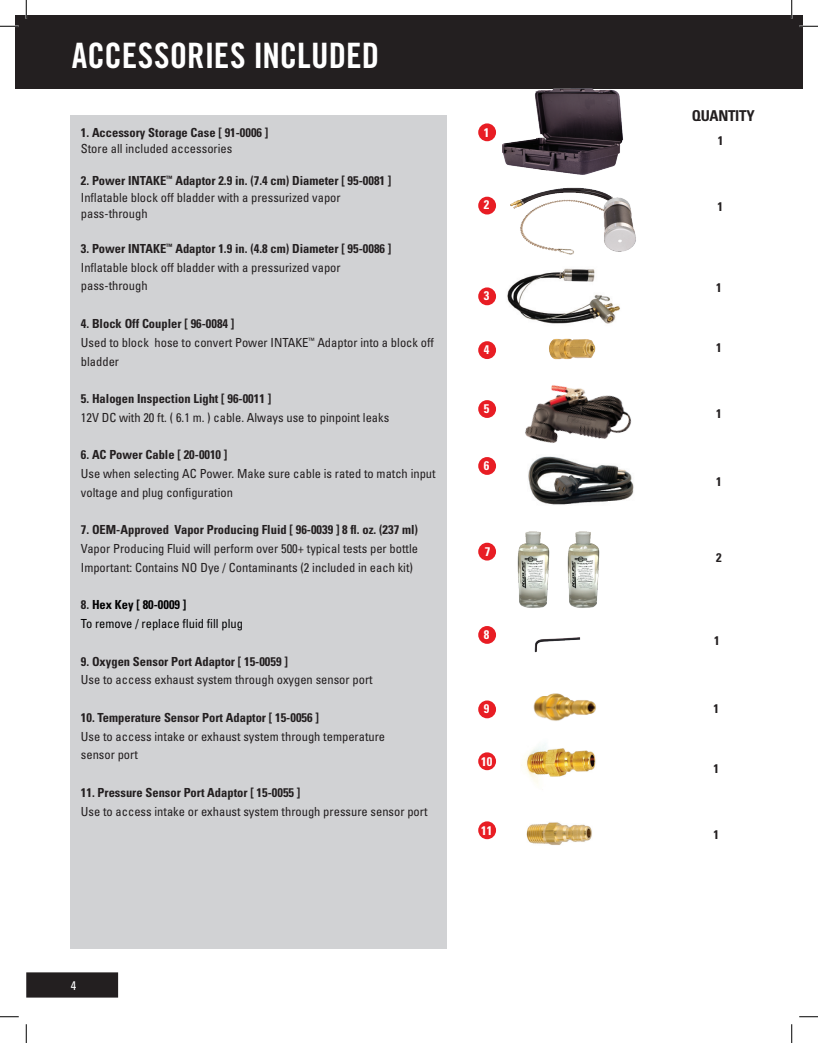
<style>
.page{position:relative;width:818px;height:1043px;background:#fff}
.page>*{position:absolute;margin:0;border:0;box-sizing:border-box;transform-origin:0 0}
.t1{font:35px "Trade Gothic LT Std Bd Cn 20";letter-spacing:-.005em;color:#fff}
.t2{font:700 condensed 15px "Univers LT Std";letter-spacing:-.02em;color:#231f20}
.t3{font:condensed 12.5px/18.8px "Univers LT Std";color:#231f20}
.t4{font:700 condensed 12.5px "Univers LT Std";color:#231f20}
.t5{font:condensed 12.5px/18.8px "Univers LT Std";color:#000001}
.t6{font:700 condensed 12.5px "Univers LT Std";color:#fff}
.t7{font:condensed 12.5px "Univers LT Std";color:#fff}
.s1{font-weight:700}
.s2{font-weight:700;color:#231f20}
</style>
<div class="page">
<div style="left:15px;top:15px;width:787px;height:73px;background:#231f20"></div>
<div style="left:27px;top:973px;width:90px;height:23px;background:#231f20"></div>
<div style="left:26px;top:972px;width:92px;height:25px;border:1px solid #231f20"></div>
<div style="left:70px;top:116px;width:377px;height:833px;background:#d1d2d4"></div>
<img style="left:502px;top:88px;width:123px;height:87px">
<img style="left:490px;top:353px;width:142px;height:121px">
<img style="left:527px;top:455px;width:107px;height:50px">
<img style="left:534px;top:637px;width:47px;height:16px">
<div style="left:478px;top:123px;width:18px;height:18px;background:#e81d24;border-radius:50%"></div>
<div style="left:478px;top:197px;width:18px;height:17px;background:#e81d24;border-radius:50%"></div>
<div style="left:478px;top:287px;width:18px;height:18px;background:#e81d24;border-radius:50%"></div>
<div style="left:478px;top:341px;width:18px;height:18px;background:#e81d24;border-radius:50%"></div>
<div style="left:478px;top:457px;width:18px;height:18px;background:#e81d24;border-radius:50%"></div>
<div style="left:478px;top:400px;width:18px;height:18px;background:#e81d24;border-radius:50%"></div>
<div style="left:478px;top:542px;width:18px;height:18px;background:#e81d24;border-radius:50%"></div>
<div style="left:478px;top:626px;width:18px;height:18px;background:#e81d24;border-radius:50%"></div>
<div style="left:478px;top:700px;width:18px;height:18px;background:#e81d24;border-radius:50%"></div>
<div style="left:478px;top:752px;width:18px;height:18px;background:#e81d24;border-radius:50%"></div>
<div style="left:478px;top:821px;width:18px;height:18px;background:#e81d24;border-radius:50%"></div>
<img style="left:533px;top:693px;width:63px;height:28px">
<img style="left:507px;top:268px;width:113px;height:56px">
<img style="left:517px;top:531px;width:33px;height:77px">
<img style="left:567px;top:531px;width:33px;height:77px">
<img style="left:510px;top:187px;width:126px;height:68px">
<img style="left:521px;top:743px;width:75px;height:41px">
<img style="left:527px;top:822px;width:65px;height:23px">
<img style="left:546px;top:338px;width:52px;height:27px">
<svg style="left:0;top:25px;width:19px;height:2px"></svg>
<svg style="left:799px;top:25px;width:19px;height:2px"></svg>
<svg style="left:0;top:1016px;width:19px;height:1px"></svg>
<svg style="left:799px;top:1016px;width:19px;height:1px"></svg>
<svg style="left:25px;top:0;width:2px;height:19px"></svg>
<svg style="left:25px;top:1024px;width:2px;height:18px"></svg>
<svg style="left:790px;top:0;width:2px;height:19px"></svg>
<svg style="left:791px;top:1024px;width:1px;height:18px"></svg>
<h1 class="t1" style="left:72px;top:35px;width:309px">ACCESSORIES INCLUDED</h1>
<p class="t4" style="left:81px;top:124px;width:189px">1. Accessory Storage Case [ 91-0006 ]</p>
<p class="t3" style="left:81px;top:139px;width:153px">Store all included accessories</p>
<p class="t3" style="left:81px;top:173px;width:312px;line-height:16.2px"><span class="s1">2. Power INTAKE</span><sup>™</sup> <span class="s1">Adaptor 2.9 in. (7.4 cm) Diameter [ 95-0081 ]<br></span>Inflatable block off bladder with a pressurized vapor pass-through</p>
<p class="t3" style="left:81px;top:239px;width:312px"><span class="s1">3. Power INTAKE</span><sup>™</sup> <span class="s1">Adaptor 1.9 in. (4.8 cm) Diameter [ 95-0086 ]<br></span>Inflatable block off bladder with a pressurized vapor pass-through</p>
<p class="t3" style="left:81px;top:314px;width:354px"><span class="s1">4. Block Off Coupler [ 96-0084 ]<br></span>Used to block hose to convert Power INTAKE<sup>™</sup> Adaptor into a block off bladder</p>
<p class="t4" style="left:81px;top:391px;width:192px">5. Halogen Inspection Light [ 96-0011 ]</p>
<p class="t3" style="left:81px;top:408px;width:310px">12V DC with 20 ft. ( 6.1 m. ) cable. Always use to pinpoint leaks</p>
<p class="t4" style="left:81px;top:447px;width:148px">6. AC Power Cable [ 20-0010 ]</p>
<p class="t3" style="left:81px;top:464px;width:356px">Use when selecting AC Power. Make sure cable is rated to match input voltage and plug configuration</p>
<p class="t4" style="left:81px;top:522px;width:338px">7. OEM-Approved Vapor Producing Fluid [ 96-0039 ] 8 fl. oz. (237 ml)</p>
<p class="t3" style="left:81px;top:539px;width:338px">Vapor Producing Fluid will perform over 500+ typical tests per bottle<br>Important: Contains NO Dye / Contaminants (2 included in each kit)</p>
<p class="t5" style="left:81px;top:595px;width:164px"><span class="s2">8.</span> <span class="s1">Hex Key [ 80-0009 ]<br></span>To remove / replace fluid fill plug</p>
<p class="t4" style="left:81px;top:653px;width:208px">9. Oxygen Sensor Port Adaptor [ 15-0059 ]</p>
<p class="t3" style="left:81px;top:670px;width:293px">Use to access exhaust system through oxygen sensor port</p>
<p class="t4" style="left:81px;top:709px;width:239px">10. Temperature Sensor Port Adaptor [ 15-0056 ]</p>
<p class="t3" style="left:81px;top:726px;width:306px">Use to access intake or exhaust system through temperature sensor port</p>
<p class="t4" style="left:81px;top:784px;width:221px">11. Pressure Sensor Port Adaptor [ 15-0055 ]</p>
<p class="t3" style="left:81px;top:801px;width:348px">Use to access intake or exhaust system through pressure sensor port</p>
<p class="t6" style="left:483px;top:125px;width:7px">1</p>
<p class="t6" style="left:483px;top:197px;width:7px">2</p>
<p class="t6" style="left:483px;top:288px;width:7px">3</p>
<p class="t6" style="left:483px;top:341px;width:7px">4</p>
<p class="t6" style="left:483px;top:401px;width:7px">5</p>
<p class="t6" style="left:483px;top:458px;width:7px">6</p>
<p class="t6" style="left:485px;top:544px;width:7px">7</p>
<p class="t6" style="left:483px;top:627px;width:7px">8</p>
<p class="t6" style="left:483px;top:701px;width:7px">9</p>
<p class="t6" style="left:481px;top:754px;width:13px">10</p>
<p class="t6" style="left:481px;top:822px;width:13px">11</p>
<p class="t7" style="left:71px;top:977px;width:7px">4</p>
<p class="t2" style="left:691px;top:106px;width:64px">QUANTITY</p>
<p class="t4" style="left:717px;top:133px;width:7px">1</p>
<p class="t4" style="left:717px;top:199px;width:7px">1</p>
<p class="t4" style="left:716px;top:279px;width:7px">1</p>
<p class="t4" style="left:716px;top:340px;width:7px">1</p>
<p class="t4" style="left:716px;top:406px;width:7px">1</p>
<p class="t4" style="left:716px;top:473px;width:7px">1</p>
<p class="t4" style="left:716px;top:550px;width:7px">2</p>
<p class="t4" style="left:714px;top:632px;width:7px">1</p>
<p class="t4" style="left:713px;top:701px;width:7px">1</p>
<p class="t4" style="left:713px;top:761px;width:7px">1</p>
<p class="t4" style="left:713px;top:826px;width:7px">1</p>
</div>
